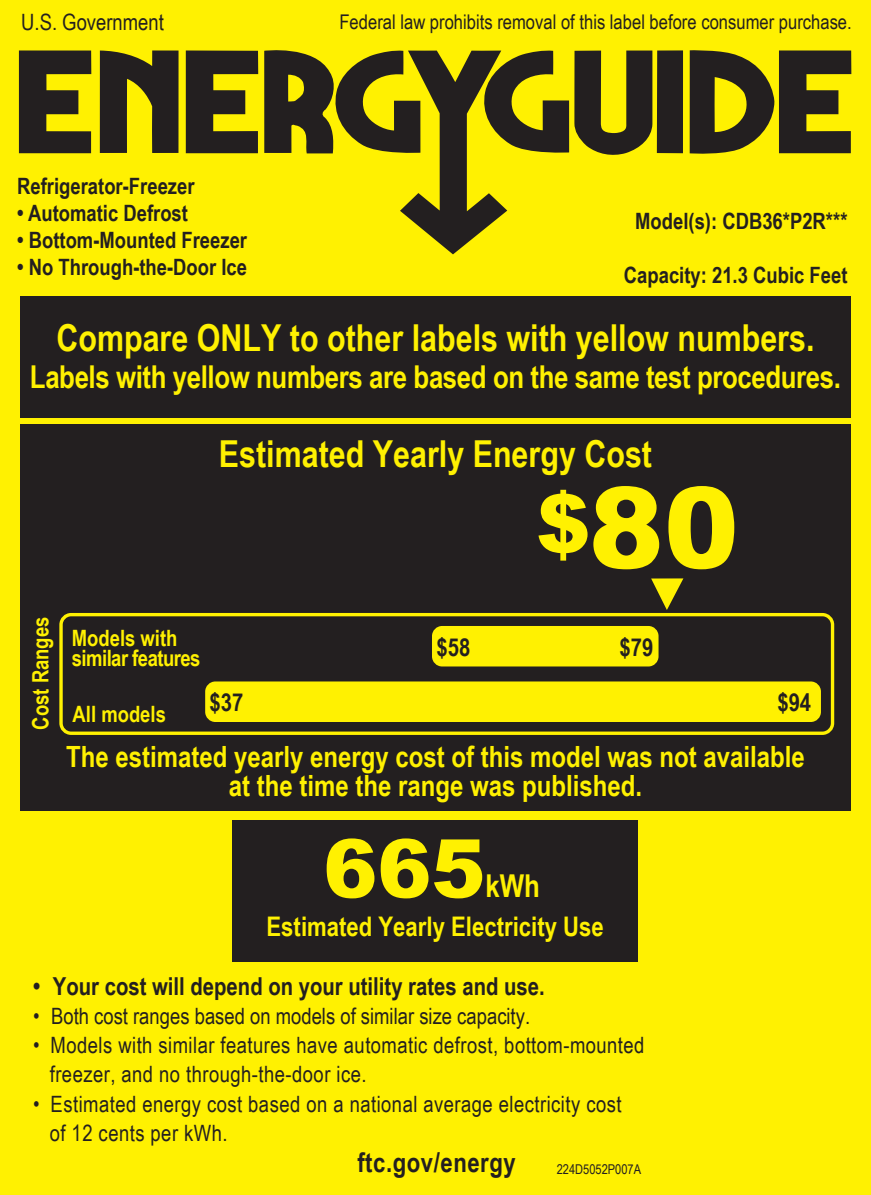
<style>
.page{position:relative;width:871px;height:1195px;background:#fff101}
.page>*{position:absolute;margin:0;border:0;box-sizing:border-box;transform-origin:0 0}
.t1{font:900 112.5px "Arial";color:#fff101}
.t2{font:900 81px "Arial";color:#fff101}
.t3{font:700 37.12px "Arial Narrow";color:#fff101}
.t4{font:700 31.5px "Arial Narrow";letter-spacing:-.015em;color:#fff101}
.t5{font:700 29.25px/29.2px "Arial Narrow";color:#fff101;text-align:center}
.t6{font:700 27px "Arial Narrow";color:#fff101}
.t7{font:700 27px "Arial Narrow";letter-spacing:.02em;color:#231f20}
.t8{font:700 24.75px "Arial Narrow";color:#231f20}
.t9{font:22.5px/29.2px "Arial Narrow";letter-spacing:.02em;color:#231f20}
.t10{font:700 22.5px "Arial Narrow";color:#231f20}
.t11{font:22.5px "Arial Narrow";color:#231f20}
.t12{font:700 22.5px/20.2px "Arial Narrow";letter-spacing:-.025em;color:#fff101}
.t13{font:700 22.5px "Arial Narrow";color:#fff101}
.t14{font:20.25px "Arial Narrow";color:#231f20}
.t15{font:13.5px "Arial Narrow";color:#231f20}
.s1{font-size:81px}
</style>
<div class="page">
<svg style="left:19px;top:50px;width:72px;height:103px"></svg>
<svg style="left:186px;top:50px;width:72px;height:103px"></svg>
<svg style="left:100px;top:50px;width:78px;height:103px"></svg>
<div style="left:657px;top:50px;width:26px;height:103px;background:#231f20"></div>
<svg style="left:264px;top:50px;width:388px;height:204px"></svg>
<svg style="left:690px;top:50px;width:161px;height:104px"></svg>
<div style="left:20px;top:424px;width:830px;height:387px;background:#231f20"></div>
<div style="left:20px;top:296px;width:830px;height:122px;background:#231f20"></div>
<div style="left:232px;top:820px;width:405px;height:142px;background:#231f20"></div>
<svg style="left:651px;top:578px;width:32px;height:32px"></svg>
<div style="left:59px;top:613px;width:775px;height:122px;border:3px solid #fff101;border-radius:10px"></div>
<div style="left:205px;top:681px;width:616px;height:41px;background:#fff101;border-radius:10px"></div>
<div style="left:432px;top:626px;width:226px;height:40px;background:#fff101;border-radius:10px"></div>
<p class="t11" style="left:21px;top:5px;width:144px">U.S. Government</p>
<p class="t14" style="left:339px;top:7px;width:514px">Federal law prohibits removal of this label before consumer purchase.</p>
<p class="t10" style="left:17px;top:169px;width:179px">Refrigerator-Freezer</p>
<p class="t10" style="left:17px;top:196px;width:172px">• Automatic Defrost</p>
<p class="t10" style="left:17px;top:223px;width:231px">• Bottom-Mounted Freezer</p>
<p class="t10" style="left:17px;top:250px;width:231px">• No Through-the-Door Ice</p>
<p class="t10" style="left:635px;top:204px;width:214px">Model(s): CDB36*P2R***</p>
<p class="t10" style="left:624px;top:258px;width:225px">Capacity: 21.3 Cubic Feet</p>
<h3 class="t3" style="left:56px;top:310px;width:759px">Compare ONLY to other labels with yellow numbers.</h3>
<h3 class="t4" style="left:30px;top:353px;width:812px">Labels with yellow numbers are based on the same test procedures.</h3>
<h3 class="t3" style="left:219px;top:426px;width:435px">Estimated Yearly Energy Cost</h3>
<h1 class="t1" style="left:536px;top:446px;width:204px"><span class="s1">$</span>80</h1>
<p class="t13" style="left:24px;top:729px;width:114px;rotate:-90deg">Cost Ranges</p>
<p class="t12" style="left:72px;top:627px;width:130px">Models with similar features</p>
<p class="t13" style="left:73px;top:697px;width:95px">All models</p>
<p class="t8" style="left:436px;top:628px;width:35px">$58</p>
<p class="t8" style="left:619px;top:628px;width:35px">$79</p>
<p class="t8" style="left:210px;top:683px;width:35px">$37</p>
<p class="t8" style="left:777px;top:683px;width:35px">$94</p>
<h3 class="t5" style="left:66px;top:740px;width:740px">The estimated yearly energy cost of this model was not available at the time the range was published.</h3>
<h2 class="t2" style="left:323px;top:810px;width:164px">665</h2>
<h3 class="t4" style="left:485px;top:862px;width:56px">kWh</h3>
<p class="t6" style="left:266px;top:906px;width:339px">Estimated Yearly Electricity Use</p>
<p class="t8" style="left:33px;top:967px;width:513px">• Your cost will depend on your utility rates and use.</p>
<p class="t11" style="left:33px;top:999px;width:498px">• Both cost ranges based on models of similar size capacity.</p>
<p class="t9" style="left:50px;top:1030px;width:596px;text-indent:-17px">• Models with similar features have automatic defrost, bottom-mounted freezer, and no through-the-door ice.</p>
<p class="t9" style="left:50px;top:1088px;width:573px;text-indent:-17px">• Estimated energy cost based on a national average electricity cost of 12 cents per kWh.</p>
<p class="t7" style="left:357px;top:1142px;width:160px">ftc.gov/energy</p>
<p class="t15" style="left:557px;top:1159px;width:86px">224D5052P007A</p>
</div>
